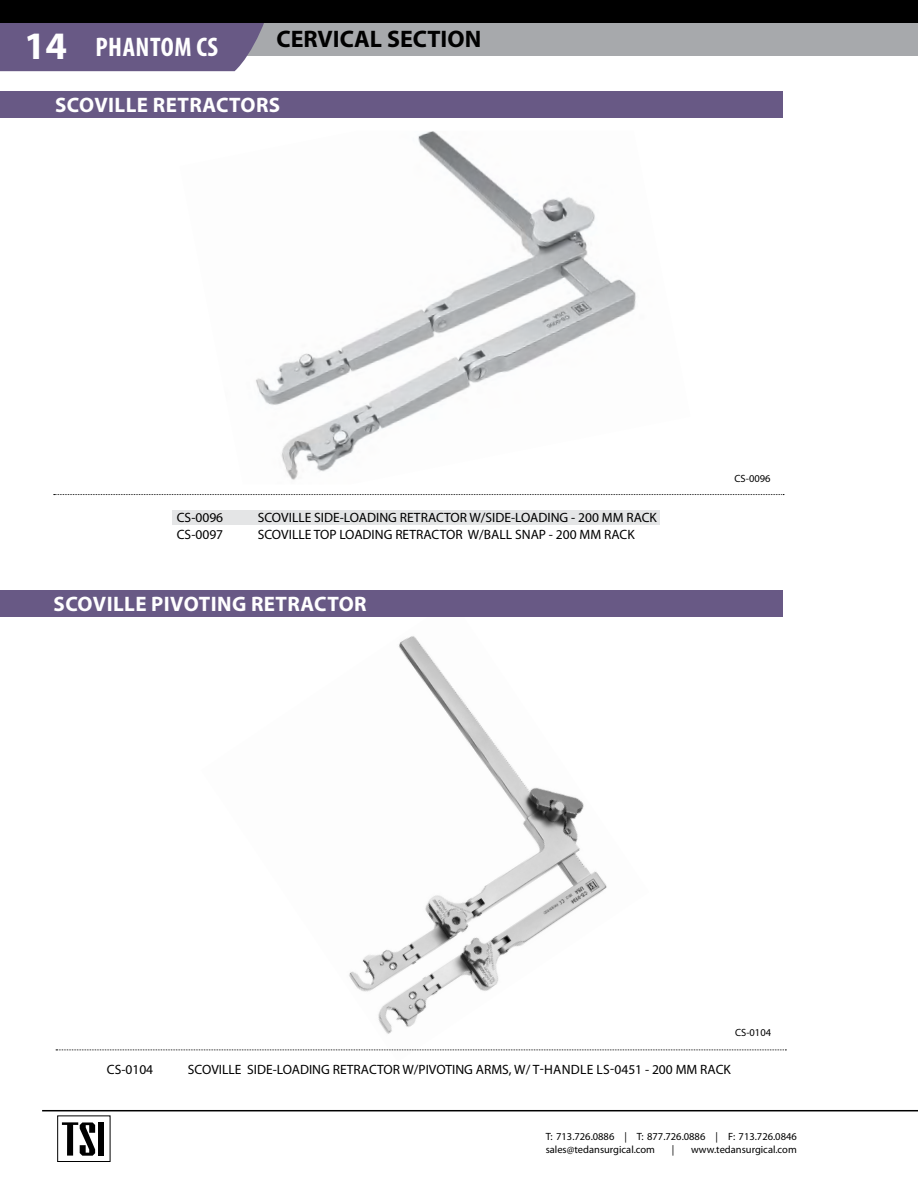
<style>
.page{position:relative;width:918px;height:1188px;background:#fff}
.page>*{position:absolute;margin:0;border:0;box-sizing:border-box;transform-origin:0 0}
.t1{font:700 condensed 27px "Myriad Pro";letter-spacing:.02em;color:#fff}
.t2{font:700 24px "Myriad Pro";color:#000}
.t3{font:700 21px "Myriad Pro";letter-spacing:.02em;color:#fff}
.t4{font:13.5px "Myriad Pro";color:#000}
.t5{font:10.5px/12.8px "Myriad Pro";color:#000}
.s1{font-stretch:normal;font-size:39px}
</style>
<div class="page">
<div style="left:0;top:12px;width:918px;height:43px;background:#a7a9ac"></div>
<svg style="left:0;top:22px;width:273px;height:49px;background:#6d6087"></svg>
<div style="left:0;top:0;width:918px;height:22px;background:#000"></div>
<hr style="left:42px;top:1110px;width:876px;height:1px;background:#000">
<div style="left:98px;top:1123px;width:6px;height:33px;background:#000"></div>
<svg style="left:62px;top:1122px;width:33px;height:34px"></svg>
<div style="left:57px;top:1116px;width:53px;height:46px;border:1px solid #000"></div>
<img style="left:201px;top:636px;width:448px;height:414px">
<div style="left:0;top:590px;width:783px;height:27px;background:#685985"></div>
<div style="left:0;top:91px;width:783px;height:27px;background:#685985"></div>
<img style="left:255px;top:131px;width:381px;height:349px">
<svg style="left:54px;top:494px;width:730px;height:1px"></svg>
<div style="left:172px;top:510px;width:487px;height:15px;background:#e4e5e6"></div>
<svg style="left:56px;top:1050px;width:730px;height:1px"></svg>
<h1 class="t1" style="left:24px;top:30px;width:196px"><span class="s1">14</span> PHANTOM CS</h1>
<h2 class="t2" style="left:276px;top:24px;width:206px">CERVICAL SECTION</h2>
<h3 class="t3" style="left:55px;top:91px;width:227px">SCOVILLE RETRACTORS</h3>
<p class="t4" style="left:177px;top:509px;width:48px">CS-0096</p>
<p class="t4" style="left:258px;top:509px;width:401px">SCOVILLE SIDE-LOADING RETRACTOR W/SIDE-LOADING - 200 MM RACK</p>
<p class="t4" style="left:177px;top:526px;width:48px">CS-0097</p>
<p class="t4" style="left:258px;top:526px;width:378px">SCOVILLE TOP LOADING RETRACTOR W/BALL SNAP - 200 MM RACK</p>
<h3 class="t3" style="left:54px;top:590px;width:315px">SCOVILLE PIVOTING RETRACTOR</h3>
<p class="t5" style="left:735px;top:472px;width:38px">CS-0096</p>
<p class="t5" style="left:735px;top:1026px;width:38px">CS-0104</p>
<p class="t4" style="left:107px;top:1061px;width:48px">CS-0104</p>
<p class="t4" style="left:188px;top:1061px;width:544px">SCOVILLE SIDE-LOADING RETRACTOR W/PIVOTING ARMS, W/ T-HANDLE LS-0451 - 200 MM RACK</p>
<p class="t5" style="left:546px;top:1130px;width:253px">T: 713.726.0886 | T: 877.726.0886 | F: 713.726.0846 sales@tedansurgical.com</p>
<p class="t5" style="left:672px;top:1143px;width:4px">|</p>
<p class="t5" style="left:691px;top:1143px;width:107px">www.tedansurgical.com</p>
</div>
